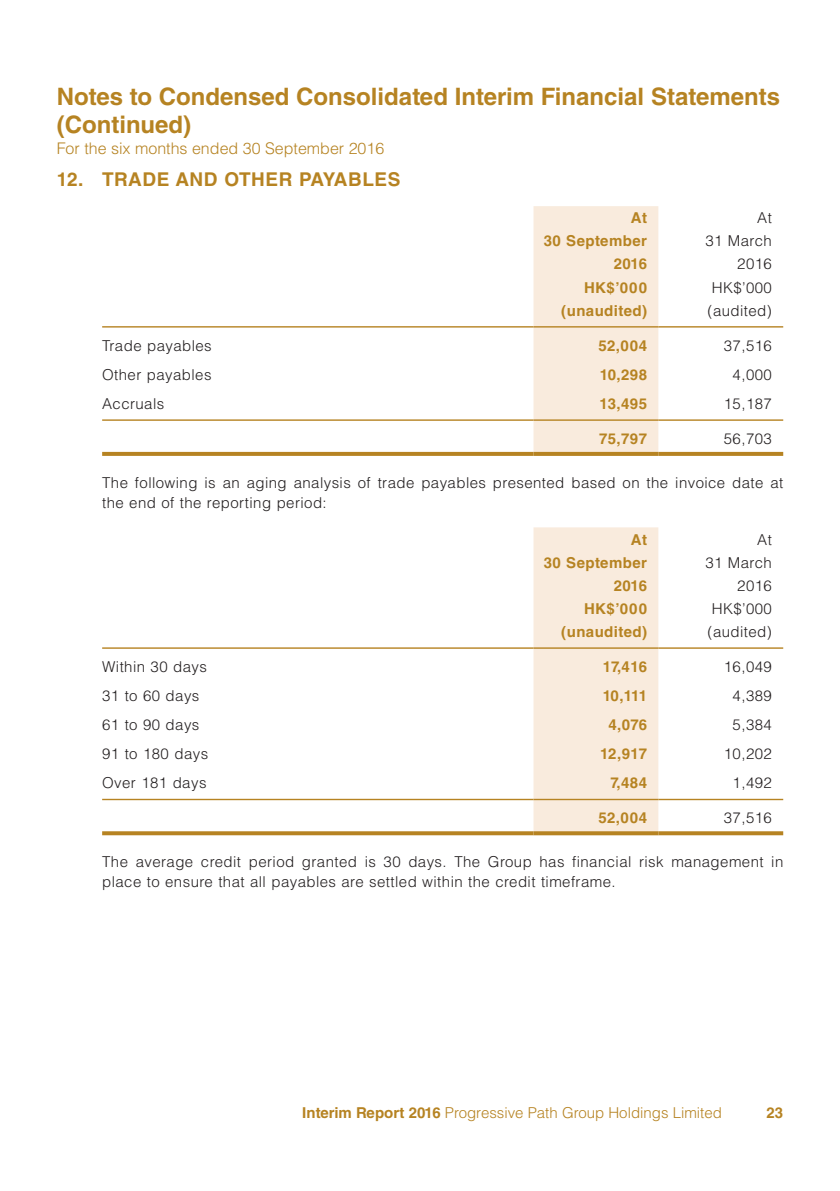
<style>
.page{position:relative;width:840px;height:1191px;background:#fff}
.page>*{position:absolute;margin:0;border:0;box-sizing:border-box;transform-origin:0 0}
.t1{font:700 24px/28px "Helvetica LT Std";color:#b68322}
.t2{font:700 19px "Helvetica LT Std";letter-spacing:.03em;color:#b68322}
.t3{font:300 16px "Helvetica LT Std";color:#b68322}
.t4{font:300 15px/20px "Helvetica LT Std";letter-spacing:.03em;color:#231f20}
.t5{font:700 15px "Helvetica LT Std";letter-spacing:.03em;color:#b68322}
.t6{font:300 15px "Helvetica LT Std";color:#b68322}
.s1{font-weight:700}
</style>
<div class="page">
<div style="left:533px;top:206px;width:125px;height:246px;background:#f9ebdd"></div>
<hr style="left:102px;top:326px;width:431px;height:1px;background:#b68322">
<hr style="left:533px;top:326px;width:125px;height:1px;background:#b68322">
<hr style="left:658px;top:326px;width:124px;height:1px;background:#b68322">
<hr style="left:102px;top:419px;width:431px;height:2px;background:#b68322">
<hr style="left:533px;top:419px;width:125px;height:2px;background:#b68322">
<hr style="left:658px;top:419px;width:124px;height:2px;background:#b68322">
<svg style="left:102px;top:452px;width:431px;height:4px;background:#b78627"></svg>
<svg style="left:533px;top:452px;width:125px;height:4px"></svg>
<svg style="left:658px;top:452px;width:124px;height:4px"></svg>
<div style="left:533px;top:527px;width:125px;height:304px;background:#f9ebdd"></div>
<hr style="left:102px;top:647px;width:431px;height:2px;background:#b68322">
<hr style="left:533px;top:647px;width:125px;height:2px;background:#b68322">
<hr style="left:658px;top:647px;width:124px;height:2px;background:#b68322">
<hr style="left:102px;top:798px;width:431px;height:2px;background:#b68322">
<hr style="left:533px;top:798px;width:125px;height:2px;background:#b68322">
<hr style="left:658px;top:798px;width:124px;height:2px;background:#b68322">
<svg style="left:102px;top:831px;width:431px;height:4px;background:#bb8b31"></svg>
<svg style="left:533px;top:831px;width:125px;height:4px"></svg>
<svg style="left:658px;top:831px;width:124px;height:4px"></svg>
<h1 class="t1" style="left:57px;top:82px;width:724px">Notes to Condensed Consolidated Interim Financial Statements (Continued)</h1>
<p class="t3" style="left:57px;top:139px;width:329px">For the six months ended 30 September 2016</p>
<p class="t2" style="left:57px;top:168px;width:345px">12. TRADE AND OTHER PAYABLES</p>
<p class="t5" style="left:630px;top:209px;width:18px">At</p>
<p class="t4" style="left:756px;top:208px;width:16px">At</p>
<p class="t5" style="left:543px;top:232px;width:105px">30 September</p>
<p class="t4" style="left:705px;top:231px;width:68px">31 March</p>
<p class="t5" style="left:613px;top:255px;width:35px">2016</p>
<p class="t4" style="left:736px;top:254px;width:36px">2016</p>
<p class="t5" style="left:583px;top:278px;width:64px">HK$’000</p>
<p class="t4" style="left:711px;top:277px;width:62px">HK$’000</p>
<p class="t5" style="left:561px;top:301px;width:87px">(unaudited)</p>
<p class="t4" style="left:707px;top:300px;width:66px">(audited)</p>
<p class="t4" style="left:102px;top:335px;width:111px">Trade payables</p>
<p class="t5" style="left:598px;top:336px;width:50px">52,004</p>
<p class="t4" style="left:723px;top:335px;width:49px">37,516</p>
<p class="t4" style="left:102px;top:364px;width:111px">Other payables</p>
<p class="t5" style="left:599px;top:365px;width:49px">10,298</p>
<p class="t4" style="left:732px;top:364px;width:41px">4,000</p>
<p class="t4" style="left:102px;top:393px;width:64px">Accruals</p>
<p class="t5" style="left:599px;top:394px;width:49px">13,495</p>
<p class="t4" style="left:723px;top:393px;width:49px">15,187</p>
<p class="t5" style="left:598px;top:429px;width:49px">75,797</p>
<p class="t4" style="left:723px;top:428px;width:49px">56,703</p>
<p class="t4" style="left:102px;top:472px;width:682px">The following is an aging analysis of trade payables presented based on the invoice date at the end of the reporting period:</p>
<p class="t5" style="left:630px;top:530px;width:18px">At</p>
<p class="t4" style="left:756px;top:529px;width:16px">At</p>
<p class="t5" style="left:543px;top:553px;width:105px">30 September</p>
<p class="t4" style="left:705px;top:552px;width:68px">31 March</p>
<p class="t5" style="left:613px;top:576px;width:35px">2016</p>
<p class="t4" style="left:736px;top:575px;width:36px">2016</p>
<p class="t5" style="left:583px;top:599px;width:64px">HK$’000</p>
<p class="t4" style="left:711px;top:598px;width:62px">HK$’000</p>
<p class="t5" style="left:561px;top:622px;width:87px">(unaudited)</p>
<p class="t4" style="left:707px;top:621px;width:66px">(audited)</p>
<p class="t4" style="left:102px;top:656px;width:106px">Within 30 days</p>
<p class="t5" style="left:602px;top:657px;width:46px">17,416</p>
<p class="t4" style="left:723px;top:656px;width:49px">16,049</p>
<p class="t4" style="left:102px;top:685px;width:99px">31 to 60 days</p>
<p class="t5" style="left:602px;top:686px;width:46px">10,111</p>
<p class="t4" style="left:732px;top:685px;width:41px">4,389</p>
<p class="t4" style="left:102px;top:714px;width:99px">61 to 90 days</p>
<p class="t5" style="left:608px;top:715px;width:40px">4,076</p>
<p class="t4" style="left:732px;top:714px;width:41px">5,384</p>
<p class="t4" style="left:102px;top:743px;width:107px">91 to 180 days</p>
<p class="t5" style="left:599px;top:744px;width:48px">12,917</p>
<p class="t4" style="left:723px;top:743px;width:49px">10,202</p>
<p class="t4" style="left:102px;top:772px;width:106px">Over 181 days</p>
<p class="t5" style="left:610px;top:774px;width:38px">7,484</p>
<p class="t4" style="left:732px;top:772px;width:41px">1,492</p>
<p class="t5" style="left:598px;top:809px;width:50px">52,004</p>
<p class="t4" style="left:723px;top:808px;width:49px">37,516</p>
<p class="t4" style="left:102px;top:851px;width:682px">The average credit period granted is 30 days. The Group has financial risk management in place to ensure that all payables are settled within the credit timeframe.</p>
<p class="t6" style="left:302px;top:1103px;width:421px"><span class="s1">Interim Report 2016</span> Progressive Path Group Holdings Limited</p>
<p class="t5" style="left:766px;top:1104px;width:18px">23</p>
</div>
